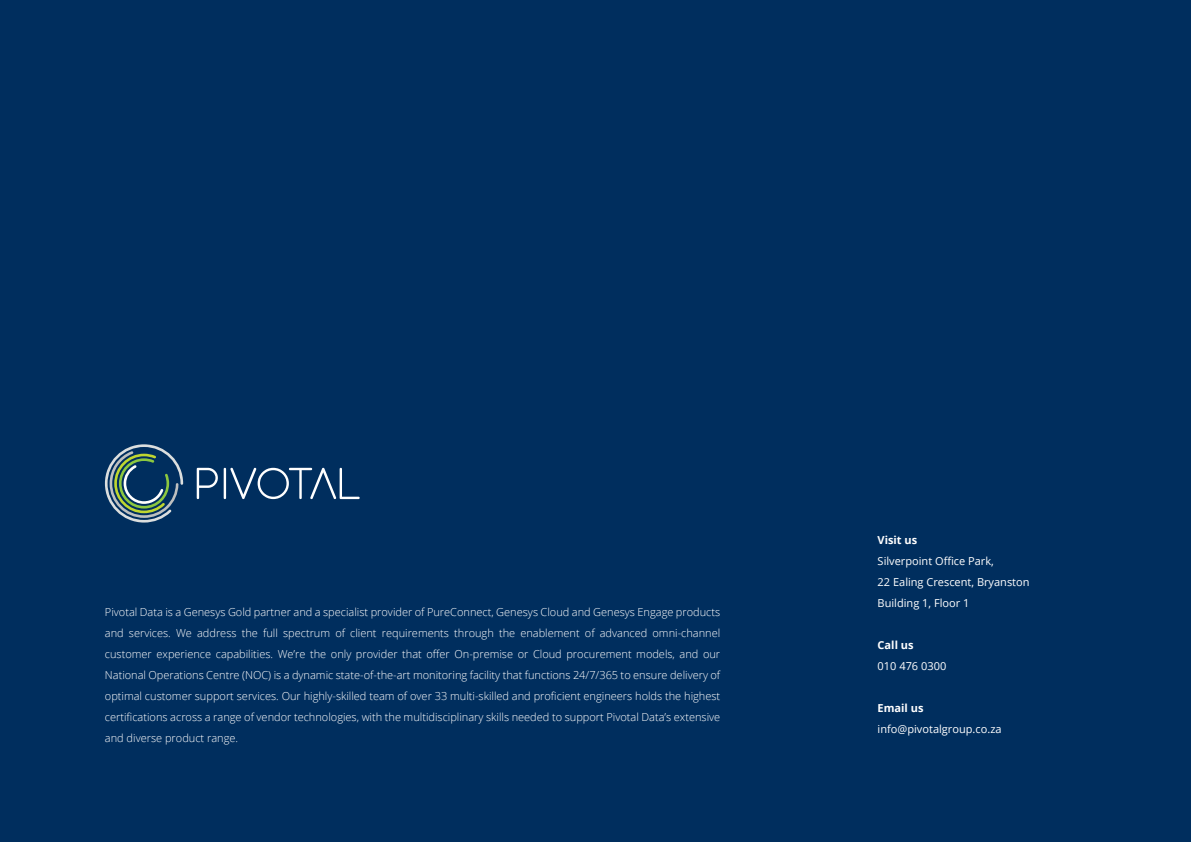
<style>
.page{position:relative;width:1191px;height:842px;background:#fff}
.page>*{position:absolute;margin:0;border:0;box-sizing:border-box;transform-origin:0 0}
.t1{font:300 11px/21px "Open Sans";color:#fff;text-align:justify}
.t2{font:11px/21px "Open Sans";color:#fff}
.t3{font:700 11px "Open Sans";color:#fff}
</style>
<div class="page">
<div style="left:0;top:0;width:1190px;height:842px;background:#002e5e"></div>
<svg style="left:105px;top:444px;width:78px;height:78px"></svg>
<svg style="left:197px;top:468px;width:21px;height:31px"></svg>
<svg style="left:224px;top:468px;width:136px;height:31px"></svg>
<p class="t1" style="left:105px;top:601px;width:617px">Pivotal Data is a Genesys Gold partner and a specialist provider of PureConnect, Genesys Cloud and Genesys Engage products and services. We address the full spectrum of client requirements through the enablement of advanced omni-channel customer experience capabilities. We’re the only provider that offer On-premise or Cloud procurement models, and our National Operations Centre (NOC) is a dynamic state-of-the-art monitoring facility that functions 24/7/365 to ensure delivery of optimal customer support services. Our highly-skilled team of over 33 multi-skilled and proficient engineers holds the highest certifications across a range of vendor technologies, with the multidisciplinary skills needed to support Pivotal Data’s extensive and diverse product range.</p>
<p class="t3" style="left:877px;top:532px;width:41px">Visit us</p>
<p class="t2" style="left:877px;top:550px;width:153px">Silverpoint Office Park,<br>22 Ealing Crescent, Bryanston<br>Building 1, Floor 1</p>
<p class="t3" style="left:877px;top:637px;width:37px">Call us</p>
<p class="t2" style="left:877px;top:655px;width:70px">010 476 0300</p>
<p class="t3" style="left:877px;top:700px;width:47px">Email us</p>
<p class="t2" style="left:877px;top:718px;width:125px">info@pivotalgroup.co.za</p>
</div>
